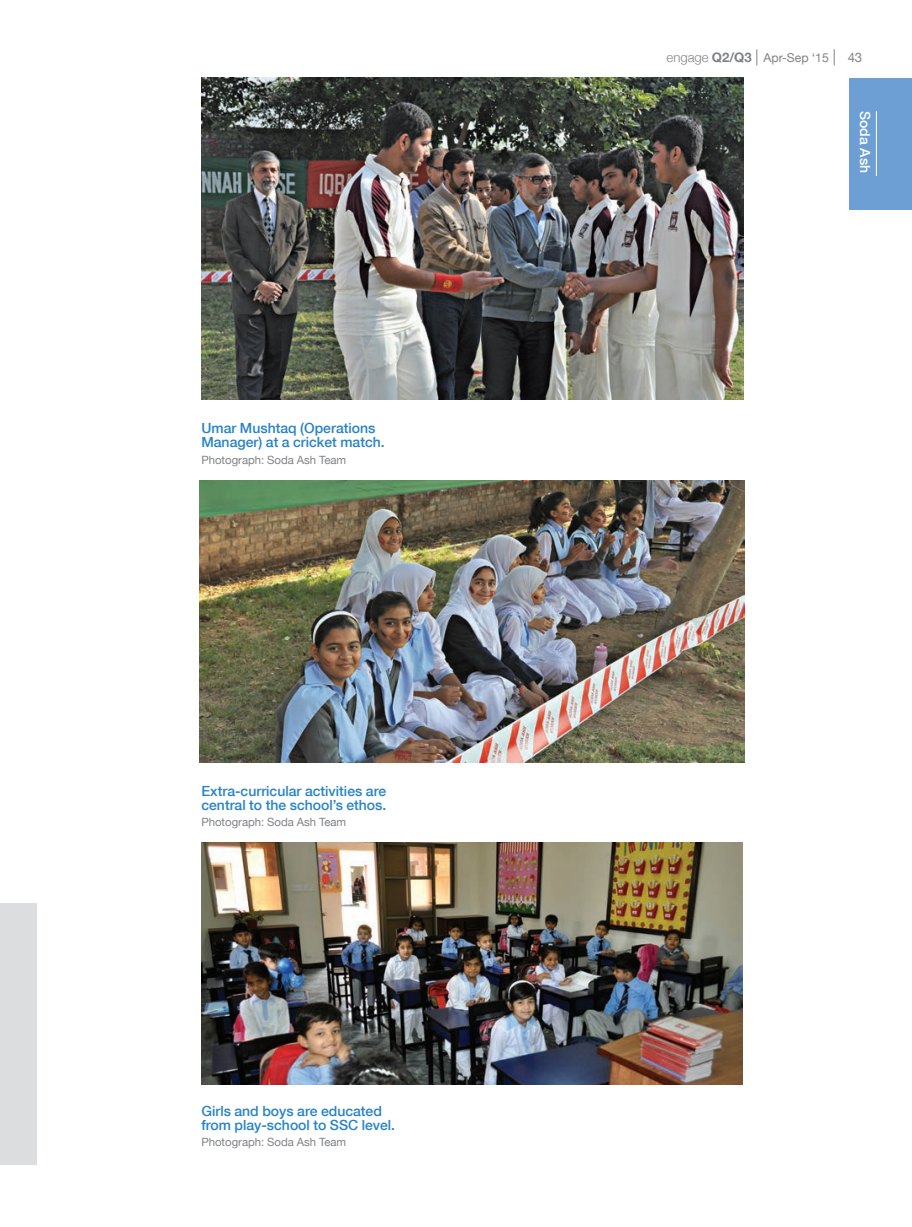
<style>
.page{position:relative;width:912px;height:1227px;background:#fff}
.page>*{position:absolute;margin:0;border:0;box-sizing:border-box;transform-origin:0 0}
.t1{font:500 14px/14px "Helvetica Neue";color:#2783c5}
.t2{font:500 14px "Helvetica Neue";color:#fff}
.t3{font:13.12px "Helvetica Neue";color:#808285}
.t4{font:12.25px "Helvetica Neue";color:#808285}
.t5{font:11.38px "Helvetica Neue";color:#808285}
.s1{font-weight:300;font-size:13.12px}
.s2{font-weight:700;font-size:13.12px}
</style>
<div class="page">
<svg style="left:756px;top:49px;width:1px;height:16px"></svg>
<svg style="left:834px;top:49px;width:1px;height:16px"></svg>
<div style="left:850px;top:78px;width:62px;height:131px;background:#6d9fd4"></div>
<hr style="left:876px;top:111px;width:1px;height:65px;background:#fff">
<div style="left:0;top:903px;width:36px;height:262px;background:#dcdddf"></div>
<img style="left:201px;top:78px;width:542px;height:322px">
<img style="left:200px;top:480px;width:544px;height:282px">
<img style="left:201px;top:843px;width:542px;height:241px">
<p class="t1" style="left:201px;top:421px;width:185px">Umar Mushtaq (Operations<br>Manager) at a cricket match.</p>
<p class="t5" style="left:201px;top:453px;width:146px">Photograph: Soda Ash Team</p>
<p class="t1" style="left:201px;top:783px;width:186px">Extra-curricular activities are central to the school’s ethos.</p>
<p class="t5" style="left:201px;top:815px;width:146px">Photograph: Soda Ash Team</p>
<p class="t1" style="left:201px;top:1104px;width:195px">Girls and boys are educated from play-school to SSC level.</p>
<p class="t5" style="left:201px;top:1135px;width:146px">Photograph: Soda Ash Team</p>
<p class="t4" style="left:666px;top:50px;width:164px"><span class="s1">engage</span> <span class="s2">Q2/Q3</span> Apr-Sep ‘15</p>
<p class="t3" style="left:848px;top:49px;width:16px">43</p>
<p class="t2" style="left:873px;top:111px;width:63px;rotate:90deg">Soda Ash</p>
</div>
